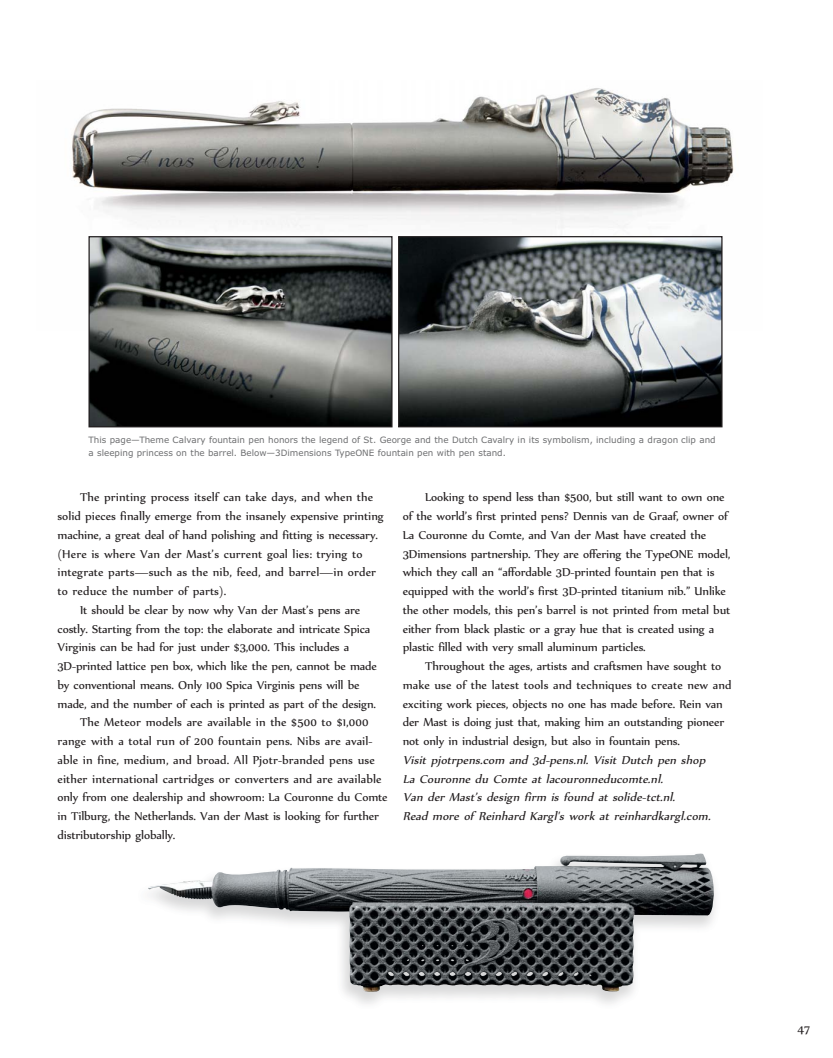
<style>
.page{position:relative;width:833px;height:1058px;background:#fff}
.page>*{position:absolute;margin:0;border:0;box-sizing:border-box;transform-origin:0 0}
.t1{font:13.75px/18.8px "Nyala";letter-spacing:-.01em;color:#231f20}
.t2{font:13.75px "Nyala";letter-spacing:.01em;color:#231f20}
.t3{font:italic 13.75px/18.8px "Nyala";letter-spacing:.01em;color:#231f20}
.t4{font:8.75px/12.5px "Verdana";color:#6d6e70}
</style>
<div class="page">
<img style="left:72px;top:88px;width:662px;height:242px">
<img style="left:148px;top:853px;width:566px;height:139px">
<img style="left:90px;top:238px;width:300px;height:187px">
<div style="left:88px;top:236px;width:304px;height:191px;border:1px solid #231f20"></div>
<img style="left:400px;top:238px;width:320px;height:187px">
<div style="left:398px;top:236px;width:324px;height:191px;border:1px solid #231f20"></div>
<p class="t4" style="left:89px;top:434px;width:628px">This page—Theme Calvary fountain pen honors the legend of St. George and the Dutch Cavalry in its symbolism, including a dragon clip and a sleeping princess on the barrel. Below—3Dimensions TypeONE fountain pen with pen stand.</p>
<p class="t2" style="left:80px;top:492px;width:294px">The printing process itself can take days, and when the</p>
<p class="t1" style="left:57px;top:507px;width:328px">solid pieces finally emerge from the insanely expensive printing</p>
<p class="t1" style="left:57px;top:526px;width:322px">machine, a great deal of hand polishing and fitting is necessary.</p>
<p class="t2" style="left:57px;top:548px;width:306px">(Here is where Van der Mast’s current goal lies: trying to</p>
<p class="t2" style="left:57px;top:567px;width:320px">integrate parts—such as the nib, feed, and barrel—in order</p>
<p class="t2" style="left:57px;top:586px;width:170px">to reduce the number of parts).</p>
<p class="t1" style="left:80px;top:601px;width:282px">It should be clear by now why Van der Mast’s pens are</p>
<p class="t1" style="left:57px;top:620px;width:314px">costly. Starting from the top: the elaborate and intricate Spica</p>
<p class="t1" style="left:57px;top:639px;width:293px">Virginis can be had for just under $3,000. This includes a</p>
<p class="t1" style="left:57px;top:657px;width:321px">3D-printed lattice pen box, which like the pen, cannot be made</p>
<p class="t1" style="left:57px;top:676px;width:303px">by conventional means. Only 100 Spica Virginis pens will be</p>
<p class="t1" style="left:57px;top:695px;width:320px">made, and the number of each is printed as part of the design.</p>
<p class="t2" style="left:80px;top:717px;width:290px">The Meteor models are available in the $500 to $1,000</p>
<p class="t2" style="left:57px;top:736px;width:316px">range with a total run of 200 fountain pens. Nibs are avail-</p>
<p class="t2" style="left:57px;top:754px;width:319px">able in fine, medium, and broad. All Pjotr-branded pens use</p>
<p class="t2" style="left:57px;top:773px;width:325px">either international cartridges or converters and are available</p>
<p class="t1" style="left:57px;top:789px;width:331px">only from one dealership and showroom: La Couronne du Comte</p>
<p class="t1" style="left:57px;top:807px;width:323px">in Tilburg, the Netherlands. Van der Mast is looking for further</p>
<p class="t1" style="left:57px;top:826px;width:119px">distributorship globally.</p>
<p class="t1" style="left:403px;top:489px;width:329px;text-indent:23px">Looking to spend less than $500, but still want to own one of the world’s first printed pens? Dennis van de Graaf, owner of La Couronne du Comte, and Van der Mast have created the 3Dimensions partnership. They are offering the TypeONE model, which they call an “affordable 3D-printed fountain pen that is equipped with the world’s first 3D-printed titanium nib.” Unlike the other models, this pen’s barrel is not printed from metal but either from black plastic or a gray hue that is created using a plastic filled with very small aluminum particles.</p>
<p class="t1" style="left:403px;top:657px;width:330px;text-indent:23px">Throughout the ages, artists and craftsmen have sought to make use of the latest tools and techniques to create new and exciting work pieces, objects no one has made before. Rein van der Mast is doing just that, making him an outstanding pioneer not only in industrial design, but also in fountain pens.</p>
<p class="t3" style="left:403px;top:751px;width:312px">Visit pjotrpens.com and 3d-pens.nl. Visit Dutch pen shop La Couronne du Comte at lacouronneducomte.nl.<br>Van der Mast’s design firm is found at solide-tct.nl.<br>Read more of Reinhard Kargl's work at reinhardkargl.com.</p>
<p class="t1" style="left:797px;top:1020px;width:15px">47</p>
</div>
